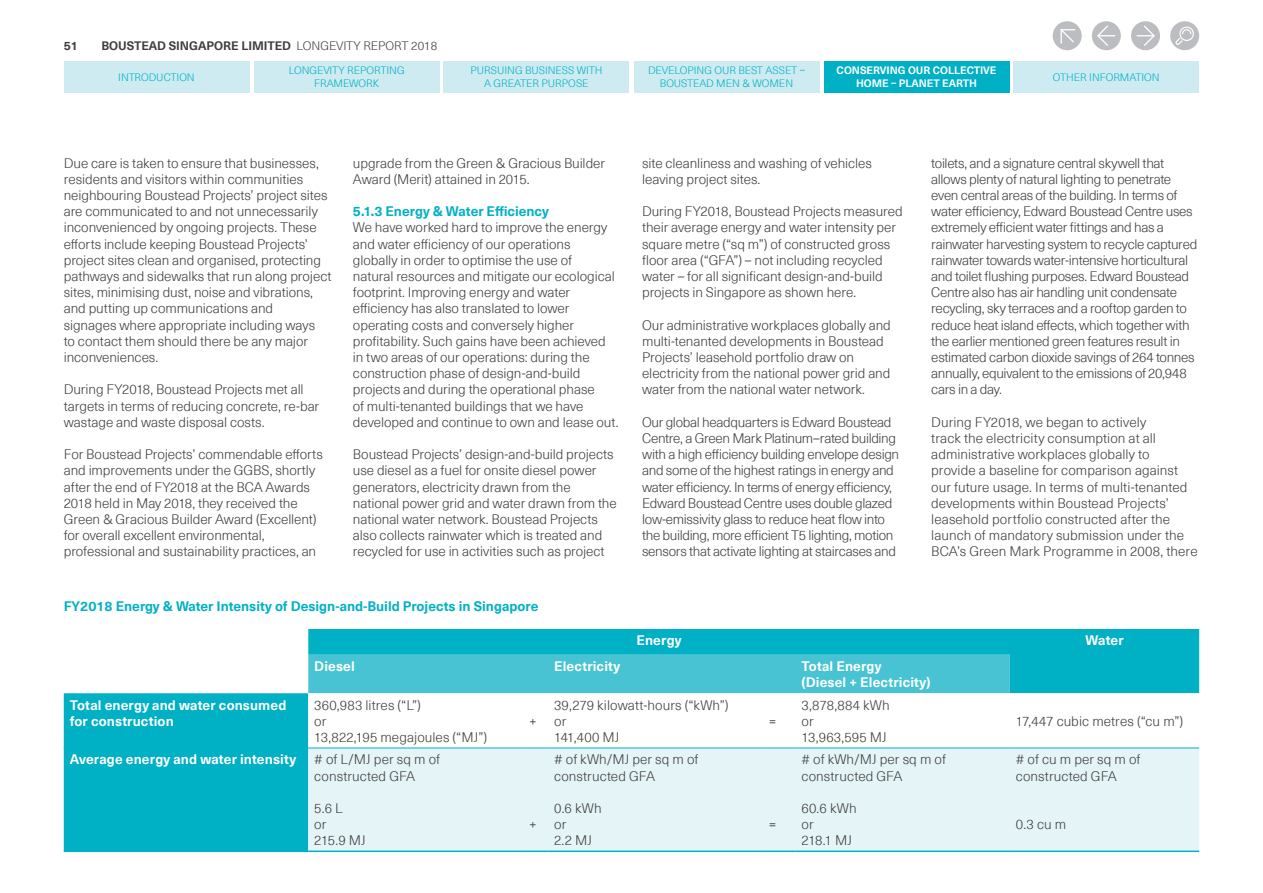
<style>
.page{position:relative;width:1263px;height:893px;background:#fff}
.page>*{position:absolute;margin:0;border:0;box-sizing:border-box;transform-origin:0 0}
.t1{font:300 13.5px/16.2px "Neue Haas Unica Pro";letter-spacing:-.005em;color:#3e3e3f}
.t2{font:300 13.5px/16.2px "Neue Haas Unica Pro";letter-spacing:-.025em;color:#3e3e3f}
.t3{font:700 13.5px/16.2px "Neue Haas Unica Pro";letter-spacing:.01em;color:#fff}
.t4{font:700 13.5px "Neue Haas Unica Pro";color:#00b0c5}
.t5{font:300 13.5px "Neue Haas Unica Pro";letter-spacing:.015em;color:#3e3e3f}
.t6{font:700 12px "Neue Haas Unica Pro";color:#3e3e3f}
.t7{font:300 10.5px/12.6px "Neue Haas Unica Pro";color:#00b0c5;text-align:center}
.t8{font:700 10.5px/12.6px "Neue Haas Unica Pro";color:#fff;text-align:center}
.s1{font-weight:300}
</style>
<div class="page">
<svg style="left:64px;top:629px;width:1135px;height:221px;fill:#00b0c5"></svg>
<div style="left:308px;top:655px;width:702px;height:38px;background:#47c3d3"></div>
<svg style="left:308px;top:693px;width:891px;height:55px"></svg>
<div style="left:308px;top:749px;width:891px;height:101px;background:#e5f5f7"></div>
<hr style="left:64px;top:748px;width:244px;height:1px;background:#00b0c5">
<hr style="left:308px;top:748px;width:215px;height:1px;background:#00b0c5">
<svg style="left:523px;top:748px;width:25px;height:1px"></svg>
<hr style="left:548px;top:748px;width:215px;height:1px;background:#00b0c5">
<hr style="left:763px;top:748px;width:32px;height:1px;background:#00b0c5">
<hr style="left:795px;top:748px;width:215px;height:1px;background:#00b0c5">
<hr style="left:1010px;top:748px;width:189px;height:1px;background:#00b0c5">
<hr style="left:64px;top:850px;width:244px;height:2px;background:#00b0c5">
<hr style="left:308px;top:850px;width:215px;height:2px;background:#00b0c5">
<hr style="left:523px;top:850px;width:25px;height:2px;background:#00b0c5">
<hr style="left:548px;top:850px;width:215px;height:2px;background:#00b0c5">
<hr style="left:763px;top:850px;width:32px;height:2px;background:#00b0c5">
<hr style="left:795px;top:850px;width:215px;height:2px;background:#00b0c5">
<hr style="left:1010px;top:850px;width:189px;height:2px;background:#00b0c5">
<div style="left:64px;top:61px;width:185px;height:31px;background:#cdebf0"></div>
<div style="left:444px;top:61px;width:185px;height:31px;background:#cdebf0"></div>
<div style="left:634px;top:61px;width:185px;height:31px;background:#cdebf0"></div>
<div style="left:1013px;top:61px;width:186px;height:31px;background:#cdebf0"></div>
<div style="left:824px;top:61px;width:185px;height:31px;background:#00b0c5"></div>
<div style="left:254px;top:61px;width:185px;height:31px;background:#cdebf0"></div>
<div style="left:1131px;top:21px;width:29px;height:29px;background:#bcbdc0;border-radius:50%"></div>
<svg style="left:1136px;top:26px;width:19px;height:20px"></svg>
<div style="left:1053px;top:21px;width:29px;height:29px;background:#bcbdc0;border-radius:50%"></div>
<svg style="left:1060px;top:29px;width:15px;height:15px"></svg>
<div style="left:1092px;top:21px;width:29px;height:29px;background:#bcbdc0;border-radius:50%"></div>
<svg style="left:1097px;top:26px;width:18px;height:20px"></svg>
<div style="left:1170px;top:21px;width:29px;height:29px;background:#bcbdc0;border-radius:50%"></div>
<svg style="left:1175px;top:27px;width:19px;height:18px"></svg>
<p class="t6" style="left:64px;top:39px;width:16px">51</p>
<p class="t6" style="left:102px;top:39px;width:337px">BOUSTEAD SINGAPORE LIMITED <span class="s1">LONGEVITY REPORT 2018</span></p>
<p class="t7" style="left:118px;top:71px;width:78px">INTRODUCTION</p>
<p class="t7" style="left:470px;top:64px;width:133px">PURSUING BUSINESS WITH<br>A GREATER PURPOSE</p>
<p class="t7" style="left:648px;top:64px;width:158px">DEVELOPING OUR BEST ASSET –<br>BOUSTEAD MEN &amp; WOMEN</p>
<p class="t8" style="left:836px;top:64px;width:161px">CONSERVING OUR COLLECTIVE<br>HOME – PLANET EARTH</p>
<p class="t7" style="left:289px;top:64px;width:117px">LONGEVITY REPORTING</p>
<p class="t7" style="left:314px;top:77px;width:67px">FRAMEWORK</p>
<p class="t7" style="left:1053px;top:71px;width:108px">OTHER INFORMATION</p>
<p class="t1" style="left:64px;top:155px;width:269px">Due care is taken to ensure that businesses, residents and visitors within communities neighbouring Boustead Projects’ project sites are communicated to and not unnecessarily inconvenienced by ongoing projects. These efforts include keeping Boustead Projects’ project sites clean and organised, protecting pathways and sidewalks that run along project sites, minimising dust, noise and vibrations, and putting up communications and<br>signages where appropriate including ways<br>to contact them should there be any major inconveniences.</p>
<p class="t1" style="left:64px;top:382px;width:257px">During FY2018, Boustead Projects met all targets in terms of reducing concrete, re-bar wastage and waste disposal costs.</p>
<p class="t1" style="left:64px;top:447px;width:261px">For Boustead Projects’ commendable efforts and improvements under the GGBS, shortly after the end of FY2018 at the BCA Awards 2018 held in May 2018, they received the Green &amp; Gracious Builder Award (Excellent) for overall excellent environmental, professional and sustainability practices, an</p>
<p class="t1" style="left:353px;top:155px;width:254px">upgrade from the Green &amp; Gracious Builder<br>Award (Merit) attained in 2015.</p>
<p class="t4" style="left:353px;top:203px;width:198px">5.1.3 Energy &amp; Water Efficiency</p>
<p class="t1" style="left:353px;top:220px;width:267px">We have worked hard to improve the energy and water efficiency of our operations<br>globally in order to optimise the use of<br>natural resources and mitigate our ecological footprint. Improving energy and water efficiency has also translated to lower operating costs and conversely higher profitability. Such gains have been achieved in two areas of our operations: during the construction phase of design-and-build projects and during the operational phase<br>of multi-tenanted buildings that we have developed and continue to own and lease out.</p>
<p class="t1" style="left:353px;top:447px;width:265px">Boustead Projects’ design-and-build projects use diesel as a fuel for onsite diesel power generators, electricity drawn from the national power grid and water drawn from the national water network. Boustead Projects also collects rainwater which is treated and recycled for use in activities such as project</p>
<p class="t4" style="left:64px;top:598px;width:476px">FY2018 Energy &amp; Water Intensity of Design-and-Build Projects in Singapore</p>
<p class="t1" style="left:642px;top:155px;width:231px">site cleanliness and washing of vehicles leaving project sites.</p>
<p class="t1" style="left:642px;top:204px;width:262px">During FY2018, Boustead Projects measured their average energy and water intensity per square metre (“sq m”) of constructed gross floor area (“GFA”) – not including recycled water – for all significant design-and-build projects in Singapore as shown here.</p>
<p class="t1" style="left:642px;top:317px;width:250px">Our administrative workplaces globally and multi-tenanted developments in Boustead Projects’ leasehold portfolio draw on electricity from the national power grid and water from the national water network.</p>
<p class="t2" style="left:642px;top:414px;width:259px">Our global headquarters is Edward Boustead Centre, a Green Mark Platinum–rated building with a high efficiency building envelope design and some of the highest ratings in energy and water efficiency. In terms of energy efficiency, Edward Boustead Centre uses double glazed low-emissivity glass to reduce heat flow into the building, more efficient T5 lighting, motion sensors that activate lighting at staircases and</p>
<p class="t2" style="left:931px;top:155px;width:268px">toilets, and a signature central skywell that allows plenty of natural lighting to penetrate even central areas of the building. In terms of water efficiency, Edward Boustead Centre uses extremely efficient water fittings and has a rainwater harvesting system to recycle captured rainwater towards water-intensive horticultural and toilet flushing purposes. Edward Boustead Centre also has air handling unit condensate recycling, sky terraces and a rooftop garden to reduce heat island effects, which together with the earlier mentioned green features result in estimated carbon dioxide savings of 264 tonnes annually, equivalent to the emissions of 20,948 cars in a day.</p>
<p class="t1" style="left:931px;top:414px;width:268px">During FY2018, we began to actively<br>track the electricity consumption at all administrative workplaces globally to<br>provide a baseline for comparison against our future usage. In terms of multi-tenanted developments within Boustead Projects’ leasehold portfolio constructed after the launch of mandatory submission under the BCA’s Green Mark Programme in 2008, there</p>
<p class="t3" style="left:636px;top:633px;width:47px">Energy</p>
<p class="t3" style="left:1085px;top:633px;width:40px">Water</p>
<p class="t3" style="left:314px;top:658px;width:42px">Diesel</p>
<p class="t3" style="left:554px;top:658px;width:68px">Electricity</p>
<p class="t3" style="left:801px;top:658px;width:82px">Total Energy</p>
<p class="t3" style="left:801px;top:674px;width:131px">(Diesel + Electricity)</p>
<p class="t3" style="left:70px;top:697px;width:218px">Total energy and water consumed for construction</p>
<p class="t1" style="left:314px;top:697px;width:108px">360,983 litres (“L”)</p>
<p class="t1" style="left:314px;top:713px;width:14px">or</p>
<p class="t1" style="left:314px;top:729px;width:174px">13,822,195 megajoules (“MJ”)</p>
<p class="t1" style="left:529px;top:713px;width:9px">+</p>
<p class="t1" style="left:554px;top:697px;width:176px">39,279 kilowatt-hours (“kWh”)</p>
<p class="t1" style="left:554px;top:713px;width:14px">or</p>
<p class="t1" style="left:554px;top:729px;width:67px">141,400 MJ</p>
<p class="t1" style="left:769px;top:713px;width:9px">=</p>
<p class="t5" style="left:801px;top:697px;width:90px">3,878,884 kWh</p>
<p class="t1" style="left:801px;top:713px;width:14px">or</p>
<p class="t1" style="left:801px;top:729px;width:87px">13,963,595 MJ</p>
<p class="t3" style="left:70px;top:751px;width:228px">Average energy and water intensity</p>
<p class="t1" style="left:314px;top:752px;width:127px"># of L/MJ per sq m of constructed GFA</p>
<p class="t1" style="left:314px;top:800px;width:30px">5.6 L</p>
<p class="t1" style="left:314px;top:816px;width:14px">or</p>
<p class="t1" style="left:314px;top:833px;width:53px">215.9 MJ</p>
<p class="t1" style="left:529px;top:816px;width:9px">+</p>
<p class="t1" style="left:554px;top:752px;width:146px"># of kWh/MJ per sq m of constructed GFA</p>
<p class="t1" style="left:554px;top:800px;width:49px">0.6 kWh</p>
<p class="t1" style="left:554px;top:816px;width:14px">or</p>
<p class="t1" style="left:554px;top:833px;width:39px">2.2 MJ</p>
<p class="t1" style="left:769px;top:816px;width:9px">=</p>
<p class="t1" style="left:801px;top:752px;width:146px"># of kWh/MJ per sq m of constructed GFA</p>
<p class="t1" style="left:801px;top:800px;width:57px">60.6 kWh</p>
<p class="t1" style="left:801px;top:816px;width:14px">or</p>
<p class="t1" style="left:801px;top:833px;width:52px">218.1 MJ</p>
<p class="t1" style="left:1016px;top:713px;width:169px">17,447 cubic metres (“cu m”)</p>
<p class="t1" style="left:1016px;top:752px;width:126px"># of cu m per sq m of constructed GFA</p>
<p class="t1" style="left:1016px;top:816px;width:52px">0.3 cu m</p>
</div>
